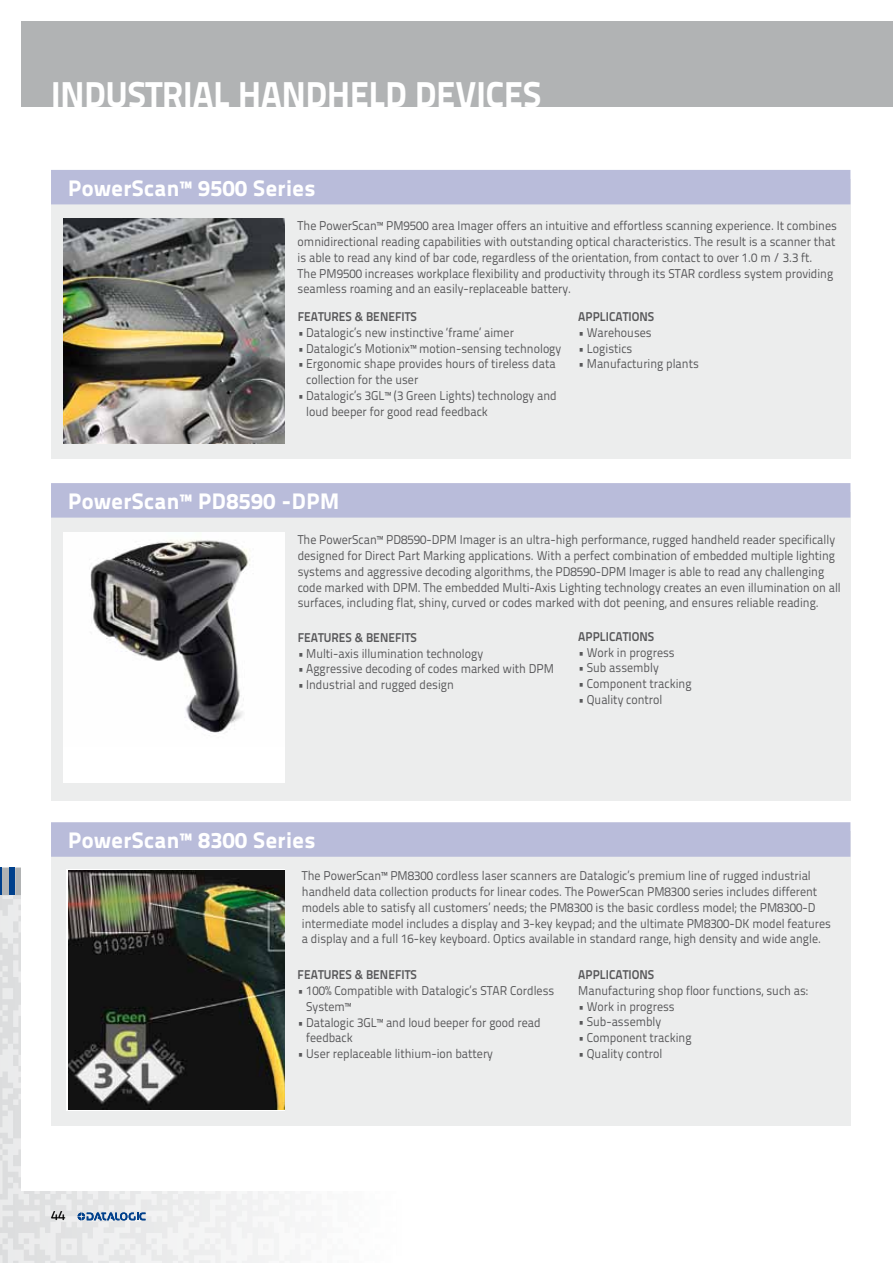
<style>
.page{position:relative;width:893px;height:1263px;background:#fff}
.page>*{position:absolute;margin:0;border:0;box-sizing:border-box;transform-origin:0 0}
.t1{font:800 36px "Titillium Text 22 L";color:#fff;scale:.95 1}
.t2{font:800 22.5px "Titillium Text 22 L";letter-spacing:.02em;color:#fff}
.t3{font:300 13.5px "Titillium Text 22 L";color:#000}
.t4{font:12.75px/15.8px "Titillium Text 22 L";color:#58585a;scale:.94 1}
.t5{font:700 12.75px "Titillium Text 22 L";color:#58585a;scale:.94 1}
</style>
<div class="page">
<div style="left:0;top:895px;width:401px;height:368px;background:linear-gradient(to right,#e2e3e4,#fefefe)"></div>
<svg style="left:0;top:895px;width:21px;height:115px;background:#e2e3e4"></svg>
<svg style="left:0;top:867px;width:21px;height:28px"></svg>
<div style="left:21px;top:106px;width:872px;height:1085px;background:#fff"></div>
<div style="left:21px;top:21px;width:872px;height:85px;background:#b1b3b4"></div>
<svg style="left:78px;top:1212px;width:67px;height:8px"></svg>
<div style="left:51px;top:831px;width:799px;height:295px;background:#eceded"></div>
<div style="left:51px;top:822px;width:799px;height:35px;background:#b9bcda"></div>
<div style="left:51px;top:179px;width:799px;height:279px;background:#eceded"></div>
<div style="left:51px;top:170px;width:799px;height:34px;background:#b9bcda"></div>
<div style="left:51px;top:492px;width:799px;height:309px;background:#eceded"></div>
<div style="left:51px;top:483px;width:799px;height:35px;background:#b9bcda"></div>
<img style="left:64px;top:219px;width:221px;height:224px">
<div style="left:64px;top:533px;width:221px;height:249px;background:#fff"></div>
<img style="left:90px;top:540px;width:160px;height:193px">
<img style="left:68px;top:870px;width:217px;height:240px">
<h1 class="t1" style="left:51px;top:66px;width:517px">INDUSTRIAL HANDHELD DEVICES</h1>
<h2 class="t2" style="left:68px;top:170px;width:249px">PowerScan™ 9500 Series</h2>
<p class="t4" style="left:298px;top:217px;width:575px">The PowerScan™ PM9500 area Imager offers an intuitive and effortless scanning experience. It combines omnidirectional reading capabilities with outstanding optical characteristics. The result is a scanner that is able to read any kind of bar code, regardless of the orientation, from contact to over 1.0 m / 3.3 ft.<br>The PM9500 increases workplace flexibility and productivity through its STAR cordless system providing seamless roaming and an easily-replaceable battery.</p>
<p class="t5" style="left:578px;top:307px;width:82px">APPLICATIONS</p>
<p class="t4" style="left:578px;top:324px;width:80px">• Warehouses</p>
<p class="t4" style="left:578px;top:339px;width:59px">• Logistics</p>
<p class="t4" style="left:578px;top:355px;width:130px">• Manufacturing plants</p>
<p class="t5" style="left:298px;top:307px;width:128px">FEATURES &amp; BENEFITS</p>
<p class="t4" style="left:298px;top:324px;width:232px">• Datalogic’s new instinctive ‘frame’ aimer</p>
<p class="t4" style="left:298px;top:339px;width:282px">• Datalogic’s Motionix™ motion-sensing technology</p>
<p class="t4" style="left:306px;top:355px;width:267px;text-indent:-9px">• Ergonomic shape provides hours of tireless data collection for the user</p>
<p class="t4" style="left:306px;top:387px;width:268px;text-indent:-9px">• Datalogic’s 3GL™ (3 Green Lights) technology and loud beeper for good read feedback</p>
<h2 class="t2" style="left:68px;top:483px;width:273px">PowerScan™ PD8590 -DPM</h2>
<p class="t4" style="left:298px;top:531px;width:579px">The PowerScan™ PD8590-DPM Imager is an ultra-high performance, rugged handheld reader specifically designed for Direct Part Marking applications. With a perfect combination of embedded multiple lighting systems and aggressive decoding algorithms, the PD8590-DPM Imager is able to read any challenging code marked with DPM . The embedded M ulti-Axis Lighting technology creates an even illumination on all surfaces, including flat, shiny, curved or codes marked with dot peening, and ensures reliable reading.</p>
<p class="t5" style="left:578px;top:626px;width:82px">APPLICATIONS</p>
<p class="t4" style="left:578px;top:643px;width:104px">• Work in progress</p>
<p class="t4" style="left:578px;top:659px;width:87px">• Sub assembly</p>
<p class="t4" style="left:578px;top:675px;width:122px">• Component tracking</p>
<p class="t4" style="left:578px;top:691px;width:91px">• Quality control</p>
<p class="t5" style="left:298px;top:628px;width:128px">FEATURES &amp; BENEFITS</p>
<p class="t4" style="left:298px;top:645px;width:199px">• M ulti-axis illumination technology</p>
<p class="t4" style="left:298px;top:660px;width:272px">• Aggressive decoding of codes marked with DPM</p>
<p class="t4" style="left:298px;top:676px;width:168px">• Industrial and rugged design</p>
<h2 class="t2" style="left:68px;top:823px;width:249px">PowerScan™ 8300 Series</h2>
<p class="t4" style="left:302px;top:867px;width:564px">The PowerScan™ PM8300 cordless laser scanners are Datalogic’s premium line of rugged industrial handheld data collection products for linear codes. The PowerScan PM8300 series includes different models able to satisfy all customers’ needs; the PM8300 is the basic cordless model; the PM8300-D intermediate model includes a display and 3-key keypad; and the ultimate PM8300-DK model features a display and a full 16-key keyboard. Optics available in standard range, high density and wide angle.</p>
<p class="t3" style="left:51px;top:1205px;width:16px">44</p>
<p class="t5" style="left:298px;top:965px;width:128px">FEATURES &amp; BENEFITS</p>
<p class="t4" style="left:306px;top:982px;width:266px;text-indent:-9px">• 100% Compatible with Datalogic’s STAR Cordless<br>System™</p>
<p class="t4" style="left:306px;top:1014px;width:251px;text-indent:-9px">• Datalogic 3GL™ and loud beeper for good read feedback</p>
<p class="t4" style="left:298px;top:1045px;width:209px">• User replaceable lithium-ion battery</p>
<p class="t5" style="left:578px;top:965px;width:82px">APPLICATIONS</p>
<p class="t4" style="left:578px;top:982px;width:246px">Manufacturing shop floor functions, such as:</p>
<p class="t4" style="left:578px;top:997px;width:104px">• Work in progress</p>
<p class="t4" style="left:578px;top:1013px;width:90px">• Sub-assembly</p>
<p class="t4" style="left:578px;top:1029px;width:122px">• Component tracking</p>
<p class="t4" style="left:578px;top:1045px;width:91px">• Quality control</p>
</div>
